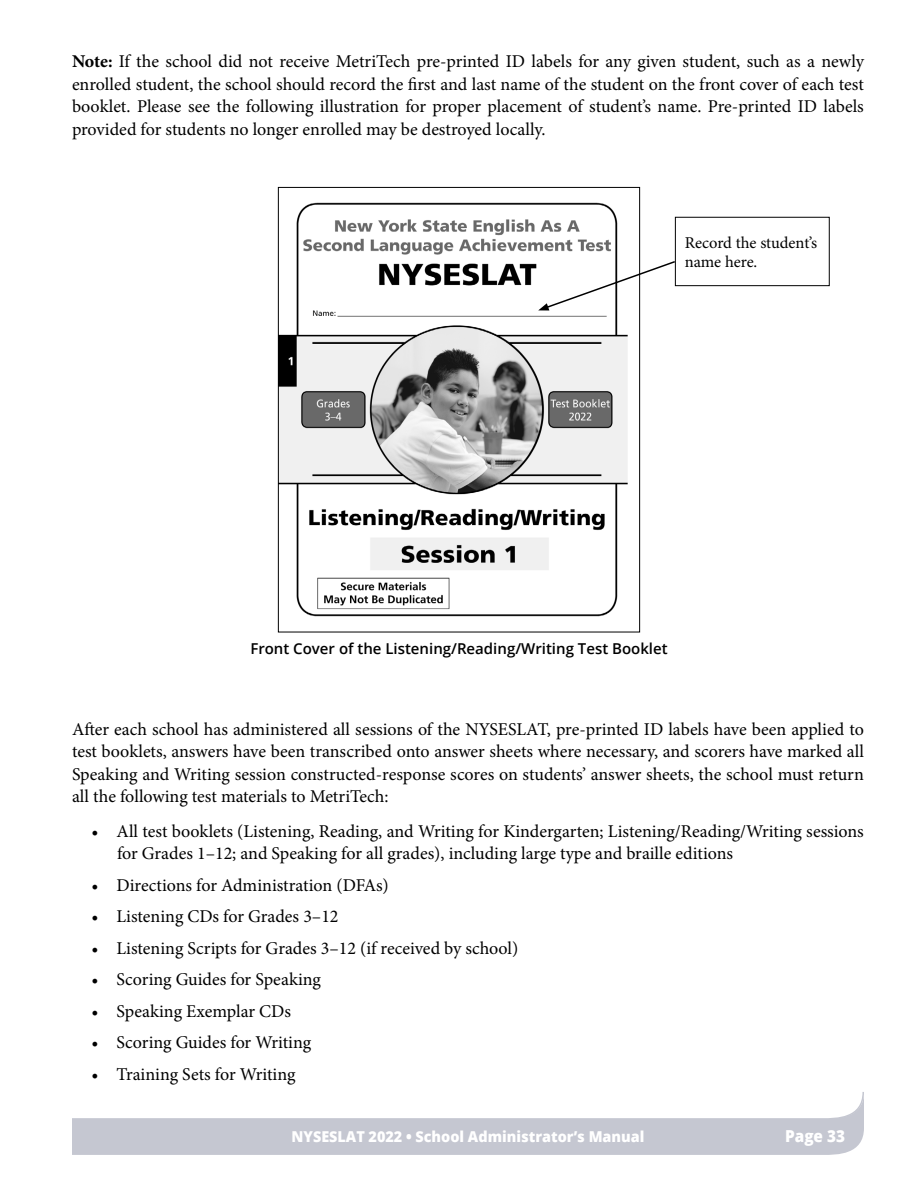
<style>
.page{position:relative;width:918px;height:1188px;background:#fff}
.page>*{position:absolute;margin:0;border:0;box-sizing:border-box;transform-origin:0 0}
.Paragraph__regular{font:18px/22.5px "Minion Pro";letter-spacing:-.01em;color:#000;text-align:justify}
.Paragraph__regular-2{font:16.5px/19.5px "Minion Pro";color:#000}
.t1{font:800 16.5px "Open Sans";color:#fff;scale:.93 1}
.t2{font:600 15px "Open Sans";color:#000}
.t3{font:800 15px "Open Sans";color:#fff;scale:.96 1}
.s1{font-weight:700}
</style>
<div class="page">
<div style="left:72px;top:1120px;width:792px;height:35px;background:#c5c7d1"></div>
<svg style="left:72px;top:1092px;width:792px;height:28px"></svg>
<img style="left:280px;top:202px;width:348px;height:415px">
<div style="left:675px;top:217px;width:155px;height:69px;border:1px solid #000"></div>
<svg style="left:538px;top:260px;width:139px;height:51px"></svg>
<p class="Paragraph__regular" style="left:72px;top:50px;width:794px"><span class="s1">Note:</span> If the school did not receive MetriTech pre-printed ID labels for any given student, such as a newly enrolled student, the school should record the first and last name of the student on the front cover of each test booklet. Please see the following illustration for proper placement of student’s name. Pre-printed ID labels provided for students no longer enrolled may be destroyed locally.</p>
<p class="Paragraph__regular-2" style="left:685px;top:233px;width:134px">Record the student’s name here.</p>
<p class="t2" style="left:250px;top:638px;width:419px">Front Cover of the Listening/Reading/Writing Test Booklet</p>
<p class="Paragraph__regular" style="left:72px;top:718px;width:794px">After each school has administered all sessions of the NYSESLAT, pre-printed ID labels have been applied to test booklets, answers have been transcribed onto answer sheets where necessary, and scorers have marked all Speaking and Writing session constructed-response scores on students’ answer sheets, the school must return all the following test materials to MetriTech:</p>
<p class="Paragraph__regular" style="left:117px;top:820px;width:748px;text-indent:-26px">• All test booklets (Listening, Reading, and Writing for Kindergarten; Listening/Reading/Writing sessions for Grades 1–12; and Speaking for all grades), including large type and braille editions</p>
<p class="Paragraph__regular" style="left:92px;top:874px;width:299px">• Directions for Administration (DFAs)</p>
<p class="Paragraph__regular" style="left:92px;top:905px;width:249px">• Listening CDs for Grades 3–12</p>
<p class="Paragraph__regular" style="left:92px;top:937px;width:428px">• Listening Scripts for Grades 3–12 (if received by school)</p>
<p class="Paragraph__regular" style="left:92px;top:968px;width:231px">• Scoring Guides for Speaking</p>
<p class="Paragraph__regular" style="left:92px;top:1000px;width:201px">• Speaking Exemplar CDs</p>
<p class="Paragraph__regular" style="left:92px;top:1031px;width:221px">• Scoring Guides for Writing</p>
<p class="Paragraph__regular" style="left:92px;top:1063px;width:206px">• Training Sets for Writing</p>
<p class="t3" style="left:291px;top:1125px;width:369px">NYSESLAT 2022 • School Administrator’s Manual</p>
<p class="t1" style="left:785px;top:1124px;width:66px">Page 33</p>
</div>
